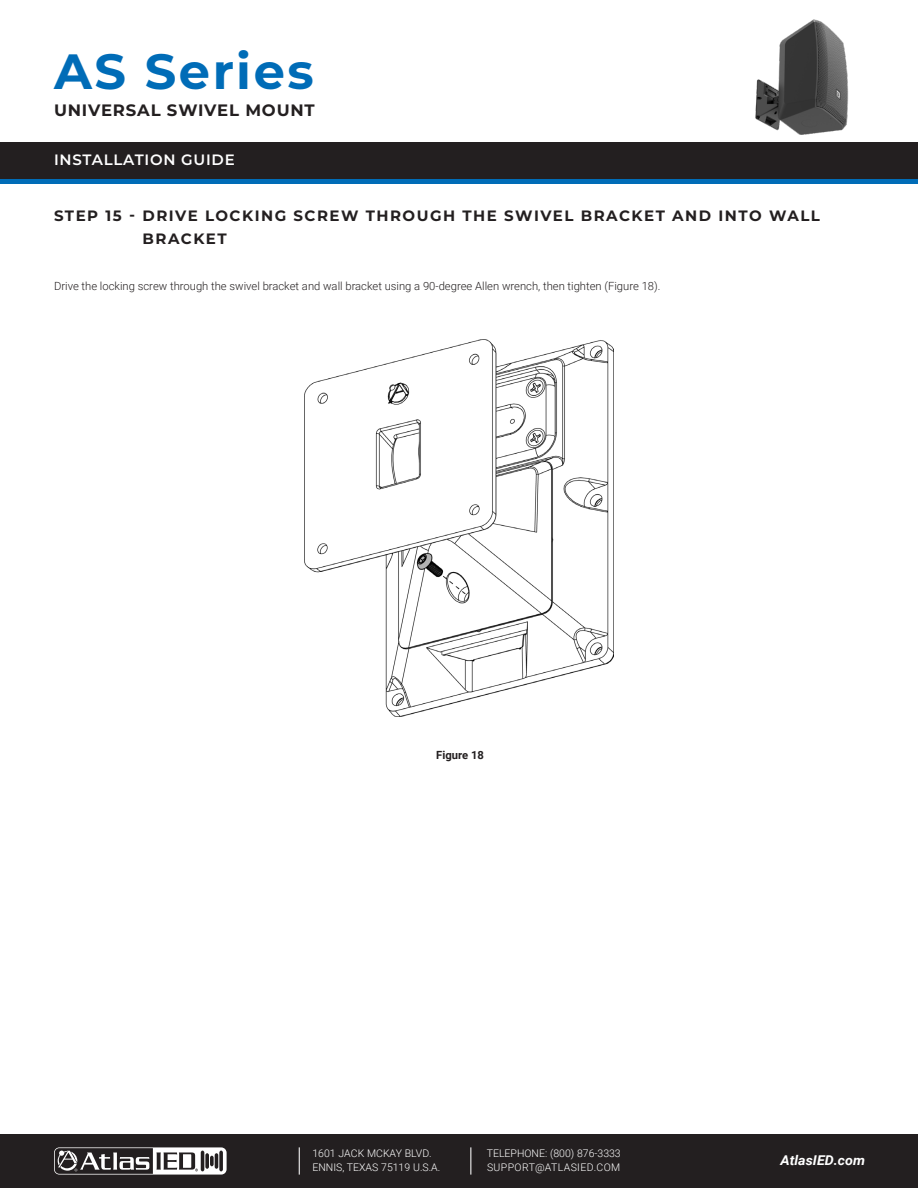
<style>
.page{position:relative;width:918px;height:1188px;background:#fff}
.page>*{position:absolute;margin:0;border:0;box-sizing:border-box;transform-origin:0 0}
.t1{font:700 49.5px "Montserrat";letter-spacing:.05em;color:#006cb7}
.t2{font:700 16.5px "Montserrat";letter-spacing:.05em;color:#231f20}
.t3{font:700 15px "Montserrat";letter-spacing:.1em;color:#231f20}
.t4{font:600 15px "Montserrat";letter-spacing:.05em;color:#fff}
.t5{font:italic 700 13.5px "Roboto";color:#fff;scale:1.05 1}
.t6{font:300 11.25px "Roboto";color:#231f20}
.t7{font:700 11.25px "Roboto";color:#231f20}
.t8{font:300 10.5px/13.5px "Roboto";color:#fff}
</style>
<div class="page">
<div style="left:0;top:1134px;width:918px;height:54px;background:#231f20"></div>
<svg style="left:54px;top:1147px;width:173px;height:28px"></svg>
<svg style="left:299px;top:1147px;width:1px;height:28px"></svg>
<svg style="left:470px;top:1147px;width:1px;height:28px"></svg>
<div style="left:0;top:142px;width:918px;height:5px;background:#231f20"></div>
<div style="left:0;top:178px;width:918px;height:6px;background:#006cb7"></div>
<div style="left:0;top:143px;width:918px;height:36px;background:#231f20"></div>
<img style="left:755px;top:19px;width:94px;height:116px">
<img style="left:304px;top:339px;width:310px;height:377px">
<p class="t1" style="left:54px;top:35px;width:261px">AS Series</p>
<p class="t2" style="left:54px;top:98px;width:262px">UNIVERSAL SWIVEL MOUNT</p>
<h3 class="t4" style="left:54px;top:149px;width:182px">INSTALLATION GUIDE</h3>
<p class="t3" style="left:54px;top:204px;width:768px">STEP 15 - DRIVE LOCKING SCREW THROUGH THE SWIVEL BRACKET AND INTO WALL</p>
<p class="t3" style="left:142px;top:228px;width:86px">BRACKET</p>
<p class="t6" style="left:54px;top:278px;width:608px">Drive the locking screw through the swivel bracket and wall bracket using a 90-degree Allen wrench, then tighten (Figure 18).</p>
<p class="t7" style="left:436px;top:747px;width:49px">Figure 18</p>
<p class="t8" style="left:312px;top:1147px;width:129px">1601 JACK MCKAY BLVD.<br>ENNIS, TEXAS 75119 U.S.A.</p>
<p class="t8" style="left:487px;top:1147px;width:135px">TELEPHONE: (800) 876-3333<br>SUPPORT@ATLASIED.COM</p>
<p class="t5" style="left:781px;top:1151px;width:82px">AtlasIED.com</p>
</div>
